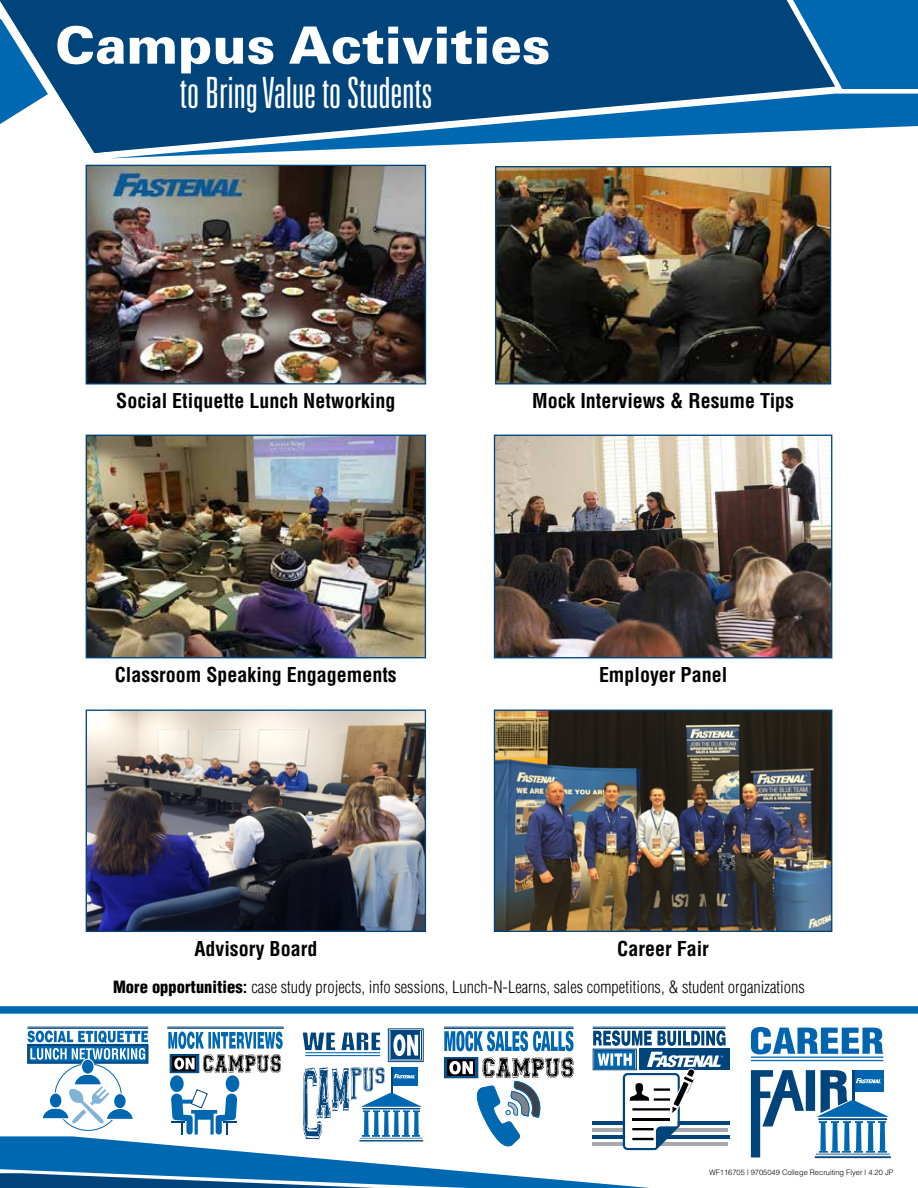
<style>
.page{position:relative;width:918px;height:1188px;background:#fff}
.page>*{position:absolute;margin:0;border:0;box-sizing:border-box;transform-origin:0 0}
.t1{font:900 51.45px "Univers LT Std";color:#fff}
.t2{font:300 ultra-condensed 43.05px "Univers LT Std";color:#fff}
.t3{font:700 condensed 19.95px "Helvetica";color:#000}
.t4{font:300 condensed 16.5px "Helvetica";color:#000}
.t5{font:300 7.5px "Helvetica";color:#000}
.s1{font-weight:900}
.s2{font-weight:700}
</style>
<div class="page">
<svg style="left:0;top:1006px;width:918px;height:152px"></svg>
<div style="left:0;top:0;width:835px;height:153px;background:#00447c"></div>
<svg style="left:793px;top:0;width:125px;height:89px;background:#0c69ac"></svg>
<svg style="left:0;top:19px;width:48px;height:105px"></svg>
<svg style="left:110px;top:94px;width:808px;height:64px"></svg>
<img style="left:88px;top:167px;width:336px;height:216px">
<div style="left:86px;top:165px;width:340px;height:220px;border:1px solid #00447c"></div>
<img style="left:497px;top:168px;width:332px;height:215px">
<div style="left:495px;top:166px;width:336px;height:219px;border:1px solid #00447c"></div>
<img style="left:88px;top:437px;width:336px;height:219px">
<div style="left:86px;top:435px;width:340px;height:223px;border:1px solid #00447c"></div>
<img style="left:496px;top:437px;width:334px;height:219px">
<div style="left:494px;top:435px;width:338px;height:223px;border:1px solid #00447c"></div>
<img style="left:88px;top:712px;width:336px;height:218px">
<div style="left:86px;top:710px;width:340px;height:222px;border:1px solid #00447c"></div>
<img style="left:496px;top:712px;width:334px;height:218px">
<div style="left:494px;top:710px;width:338px;height:222px;border:1px solid #00447c"></div>
<hr style="left:593px;top:1128px;width:135px;height:4px;background:#a7a9ac">
<hr style="left:593px;top:1142px;width:135px;height:4px;background:#a7a9ac">
<div style="left:640px;top:1049px;width:90px;height:21px;background:#00447c"></div>
<hr style="left:593px;top:1122px;width:137px;height:3px;background:#00447c">
<hr style="left:593px;top:1135px;width:137px;height:3px;background:#00447c">
<svg style="left:814px;top:1155px;width:78px;height:4px"></svg>
<div style="left:815px;top:1153px;width:75px;height:3px;background:#00447c;border:1px solid #fff"></div>
<hr style="left:751px;top:1057px;width:132px;height:1px;background:#0067b1">
<hr style="left:751px;top:1060px;width:132px;height:1px;background:#0067b1">
<svg style="left:751px;top:1027px;width:132px;height:27px"></svg>
<svg style="left:751px;top:1070px;width:138px;height:87px"></svg>
<svg style="left:0;top:1027px;width:726px;height:161px"></svg>
<h1 class="t1" style="left:55px;top:13px;width:497px">Campus Activities</h1>
<h2 class="t2" style="left:180px;top:71px;width:254px">to Bring Value to Students</h2>
<p class="t3" style="left:116px;top:389px;width:281px">Social Etiquette Lunch Networking</p>
<p class="t3" style="left:115px;top:662px;width:283px">Classroom Speaking Engagements</p>
<p class="t3" style="left:532px;top:389px;width:263px">Mock Interviews &amp; Resume Tips</p>
<p class="t3" style="left:599px;top:662px;width:130px">Employer Panel</p>
<p class="t3" style="left:617px;top:937px;width:93px">Career Fair</p>
<p class="t4" style="left:113px;top:978px;width:693px"><span class="s1">More opportunities</span><span class="s2">:</span> case study projects, info sessions, Lunch-N-Learns, sales competitions, &amp; student organizations</p>
<p class="t3" style="left:194px;top:937px;width:125px">Advisory Board</p>
<p class="t5" style="left:709px;top:1167px;width:186px">WF116705 | 9705049 College Recruiting Flyer | 4.20 JP</p>
</div>
